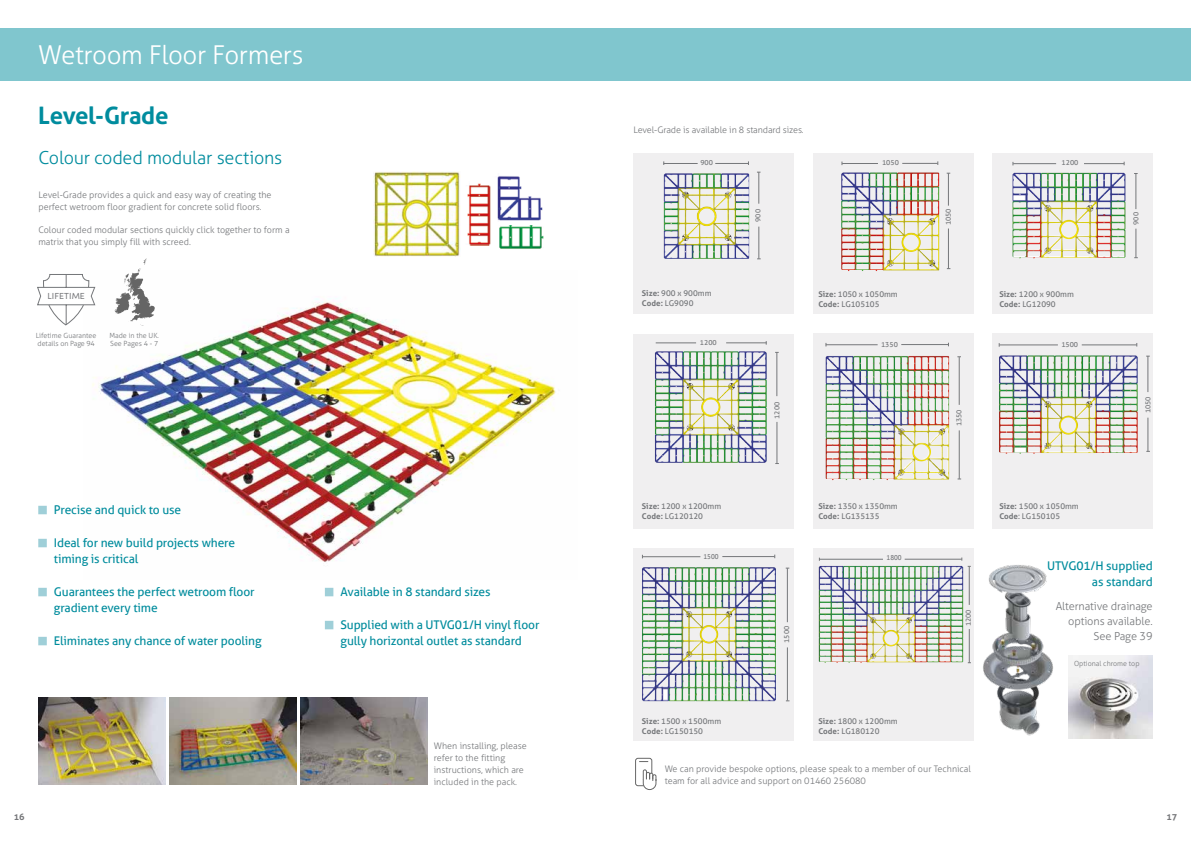
<style>
.page{position:relative;width:1191px;height:842px;background:#fff}
.page>*{position:absolute;margin:0;border:0;box-sizing:border-box;transform-origin:0 0}
.t1{font:300 26px "Aller";letter-spacing:-.02em;color:#fff}
.t2{font:700 24px "Aller";letter-spacing:-.015em;color:#008c9e}
.t3{font:300 18px "Aller";letter-spacing:-.015em;color:#008c9e}
.t4{font:12px/16px "Aller";letter-spacing:-.01em;color:#008c9d}
.t5{font:300 11px/15px "Aller";letter-spacing:-.01em;color:#75777a;text-align:right}
.t6{font:300 9px/12px "Aller";color:#75777a}
.t7{font:700 9px "Aller";color:#76777a}
.t8{font:8.8px "Sofia Pro";color:#76777a}
.t9{font:8px/10.2px "Aller";color:#75777a}
.t10{font:300 7.1px/7.4px "Aller";color:#75777a}
.t11{font:7px "Aller";color:#75777a}
.t12{font:7px "Aller";color:#75777a;scale:.9 1}
.s1{font-weight:700}
</style>
<div class="page">
<img style="left:92px;top:298px;width:464px;height:264px">
<svg style="left:38px;top:506px;width:9px;height:8px"></svg>
<svg style="left:38px;top:539px;width:9px;height:8px"></svg>
<svg style="left:38px;top:588px;width:9px;height:8px"></svg>
<svg style="left:38px;top:637px;width:9px;height:8px"></svg>
<div style="left:0;top:28px;width:1191px;height:53px;background:#80c6ce"></div>
<img style="left:467px;top:183px;width:24px;height:62px">
<img style="left:499px;top:225px;width:45px;height:24px">
<img style="left:497px;top:176px;width:46px;height:45px">
<img style="left:373px;top:171px;width:87px;height:86px">
<img style="left:300px;top:697px;width:128px;height:87px">
<img style="left:169px;top:697px;width:128px;height:87px">
<svg style="left:325px;top:588px;width:8px;height:8px"></svg>
<svg style="left:325px;top:621px;width:8px;height:8px"></svg>
<img style="left:38px;top:697px;width:128px;height:87px">
<svg style="left:37px;top:274px;width:59px;height:52px"></svg>
<svg style="left:115px;top:258px;width:40px;height:68px"></svg>
<div style="left:634px;top:154px;width:160px;height:160px;background:#f0eff0"></div>
<div style="left:813px;top:154px;width:160px;height:160px;background:#f0eff0"></div>
<div style="left:992px;top:154px;width:160px;height:160px;background:#f0eff0"></div>
<div style="left:992px;top:333px;width:160px;height:195px;background:#f0eff0"></div>
<div style="left:813px;top:333px;width:160px;height:195px;background:#f0eff0"></div>
<hr style="left:959px;top:430px;width:1px;height:49px;background:#75777a">
<hr style="left:959px;top:357px;width:1px;height:48px;background:#75777a">
<img style="left:825px;top:356px;width:124px;height:124px">
<hr style="left:1147px;top:418px;width:1px;height:33px;background:#75777a">
<hr style="left:1147px;top:356px;width:1px;height:36px;background:#75777a">
<img style="left:999px;top:355px;width:138px;height:99px">
<hr style="left:826px;top:344px;width:51px;height:1px;background:#75777a">
<hr style="left:901px;top:344px;width:47px;height:1px;background:#75777a">
<hr style="left:999px;top:345px;width:59px;height:1px;background:#75777a">
<hr style="left:1081px;top:345px;width:55px;height:1px;background:#75777a">
<hr style="left:842px;top:163px;width:36px;height:1px;background:#75777a">
<hr style="left:902px;top:163px;width:35px;height:1px;background:#75777a">
<hr style="left:948px;top:228px;width:1px;height:41px;background:#75777a">
<hr style="left:948px;top:173px;width:1px;height:33px;background:#75777a">
<hr style="left:663px;top:163px;width:34px;height:1px;background:#75777a">
<hr style="left:715px;top:163px;width:33px;height:1px;background:#75777a">
<hr style="left:758px;top:227px;width:1px;height:32px;background:#75777a">
<hr style="left:758px;top:172px;width:1px;height:32px;background:#75777a">
<img style="left:664px;top:173px;width:85px;height:86px">
<hr style="left:1013px;top:163px;width:43px;height:1px;background:#75777a">
<hr style="left:1084px;top:163px;width:40px;height:1px;background:#75777a">
<svg style="left:1134px;top:229px;width:3px;height:29px"></svg>
<hr style="left:1135px;top:174px;width:1px;height:35px;background:#75777a">
<img style="left:1012px;top:173px;width:113px;height:85px">
<img style="left:841px;top:172px;width:98px;height:99px">
<div style="left:634px;top:334px;width:160px;height:194px;background:#f0eff0"></div>
<hr style="left:655px;top:343px;width:41px;height:1px;background:#75777a">
<hr style="left:726px;top:342px;width:40px;height:1px;background:#75777a">
<img style="left:655px;top:351px;width:111px;height:112px">
<hr style="left:776px;top:422px;width:1px;height:41px;background:#75777a">
<hr style="left:776px;top:352px;width:1px;height:44px;background:#75777a">
<div style="left:634px;top:549px;width:160px;height:192px;background:#f0eff0"></div>
<div style="left:813px;top:549px;width:160px;height:192px;background:#f0eff0"></div>
<img style="left:818px;top:566px;width:145px;height:97px">
<hr style="left:819px;top:559px;width:64px;height:1px;background:#75777a">
<hr style="left:904px;top:559px;width:57px;height:1px;background:#75777a">
<hr style="left:642px;top:556px;width:58px;height:1px;background:#75777a">
<hr style="left:722px;top:556px;width:52px;height:1px;background:#75777a">
<hr style="left:787px;top:647px;width:1px;height:53px;background:#75777a">
<hr style="left:787px;top:568px;width:1px;height:54px;background:#75777a">
<img style="left:642px;top:567px;width:134px;height:134px">
<hr style="left:969px;top:629px;width:1px;height:34px;background:#75777a">
<hr style="left:969px;top:566px;width:1px;height:39px;background:#75777a">
<svg style="left:961px;top:557px;width:9px;height:10px"></svg>
<svg style="left:635px;top:758px;width:21px;height:32px"></svg>
<img style="left:983px;top:565px;width:70px;height:171px">
<img style="left:1068px;top:656px;width:84px;height:83px">
<h1 class="t1" style="left:38px;top:39px;width:267px">Wetroom Floor Formers</h1>
<h2 class="t2" style="left:38px;top:101px;width:132px">Level-Grade</h2>
<h3 class="t3" style="left:38px;top:147px;width:245px">Colour coded modular sections</h3>
<p class="t6" style="left:38px;top:189px;width:235px">Level-Grade provides a quick and easy way of creating the perfect wetroom floor gradient for concrete solid floors.</p>
<p class="t6" style="left:38px;top:224px;width:253px">Colour coded modular sections quickly click together to form a matrix that you simply fill with screed.</p>
<p class="t8" style="left:47px;top:290px;width:39px">LIFETIME</p>
<p class="t10" style="left:36px;top:332px;width:62px">Lifetime Guarantee details on Page 94</p>
<p class="t10" style="left:109px;top:332px;width:51px">Made in the UK.<br>See Pages 4 - 7</p>
<h3 class="t4" style="left:54px;top:502px;width:129px">Precise and quick to use</h3>
<h3 class="t4" style="left:54px;top:535px;width:183px">Ideal for new build projects where timing is critical</h3>
<h3 class="t4" style="left:54px;top:584px;width:202px">Guarantees the perfect wetroom floor gradient every time</h3>
<h3 class="t4" style="left:54px;top:633px;width:209px">Eliminates any chance of water pooling</h3>
<h3 class="t4" style="left:340px;top:584px;width:151px">Available in 8 standard sizes</h3>
<h3 class="t4" style="left:340px;top:617px;width:200px">Supplied with a UTVG01/H vinyl floor gully horizontal outlet as standard</h3>
<p class="t6" style="left:434px;top:739px;width:95px">When installing, please refer to the fitting instructions, which are included in the pack.</p>
<p class="t6" style="left:633px;top:123px;width:172px">Level-Grade is available in 8 standard sizes.</p>
<p class="t11" style="left:700px;top:159px;width:14px">900</p>
<p class="t11" style="left:882px;top:158px;width:18px">1050</p>
<p class="t11" style="left:1061px;top:158px;width:18px">1200</p>
<p class="t11" style="left:754px;top:222px;width:14px;rotate:-90deg">900</p>
<p class="t11" style="left:944px;top:225px;width:18px;rotate:-90deg">1050</p>
<p class="t11" style="left:1131px;top:225px;width:14px;rotate:-90deg">900</p>
<p class="t9" style="left:642px;top:288px;width:71px"><span class="s1">Size:</span> 900 x 900mm<br><span class="s1">Code:</span> LG9090</p>
<p class="t9" style="left:818px;top:289px;width:81px"><span class="s1">Size:</span> 1050 x 1050mm<br><span class="s1">Code:</span> LG105105</p>
<p class="t9" style="left:999px;top:289px;width:76px"><span class="s1">Size:</span> 1200 x 900mm<br><span class="s1">Code:</span> LG12090</p>
<p class="t11" style="left:700px;top:338px;width:18px">1200</p>
<p class="t11" style="left:881px;top:340px;width:18px">1350</p>
<p class="t11" style="left:1061px;top:340px;width:18px">1500</p>
<p class="t11" style="left:772px;top:419px;width:18px;rotate:-90deg">1200</p>
<p class="t11" style="left:954px;top:426px;width:18px;rotate:-90deg">1350</p>
<p class="t11" style="left:1143px;top:413px;width:18px;rotate:-90deg">1050</p>
<p class="t9" style="left:642px;top:501px;width:81px"><span class="s1">Size:</span> 1200 x 1200mm<br><span class="s1">Code:</span> LG120120</p>
<p class="t9" style="left:818px;top:501px;width:81px"><span class="s1">Size:</span> 1350 x 1350mm<br><span class="s1">Code:</span> LG135135</p>
<p class="t9" style="left:999px;top:501px;width:81px"><span class="s1">Size:</span> 1500 x 1050mm<br><span class="s1">Code</span>: LG150105</p>
<p class="t12" style="left:703px;top:552px;width:18px">1500</p>
<p class="t12" style="left:886px;top:553px;width:18px">1800</p>
<p class="t9" style="left:642px;top:716px;width:81px"><span class="s1">Size:</span> 1500 x 1500mm<br><span class="s1">Code:</span> LG150150</p>
<p class="t11" style="left:782px;top:643px;width:18px;rotate:-90deg">1500</p>
<p class="t9" style="left:818px;top:716px;width:81px"><span class="s1">Size:</span> 1800 x 1200mm<br><span class="s1">Code:</span> LG180120</p>
<h3 class="t4" style="left:1047px;top:558px;width:107px;text-align:right">UTVG01/H supplied as standard</h3>
<p class="t11" style="left:964px;top:626px;width:18px;rotate:-90deg">1200</p>
<p class="t5" style="left:1055px;top:598px;width:98px">Alternative drainage options available.<br>See Page 39</p>
<p class="t10" style="left:1074px;top:660px;width:67px">Optional chrome top</p>
<p class="t6" style="left:664px;top:763px;width:308px">We can provide bespoke options, please speak to a member of our Technical team for all advice and support on 01460 256080</p>
<p class="t7" style="left:14px;top:811px;width:12px">16</p>
<p class="t7" style="left:1166px;top:811px;width:12px">17</p>
</div>
